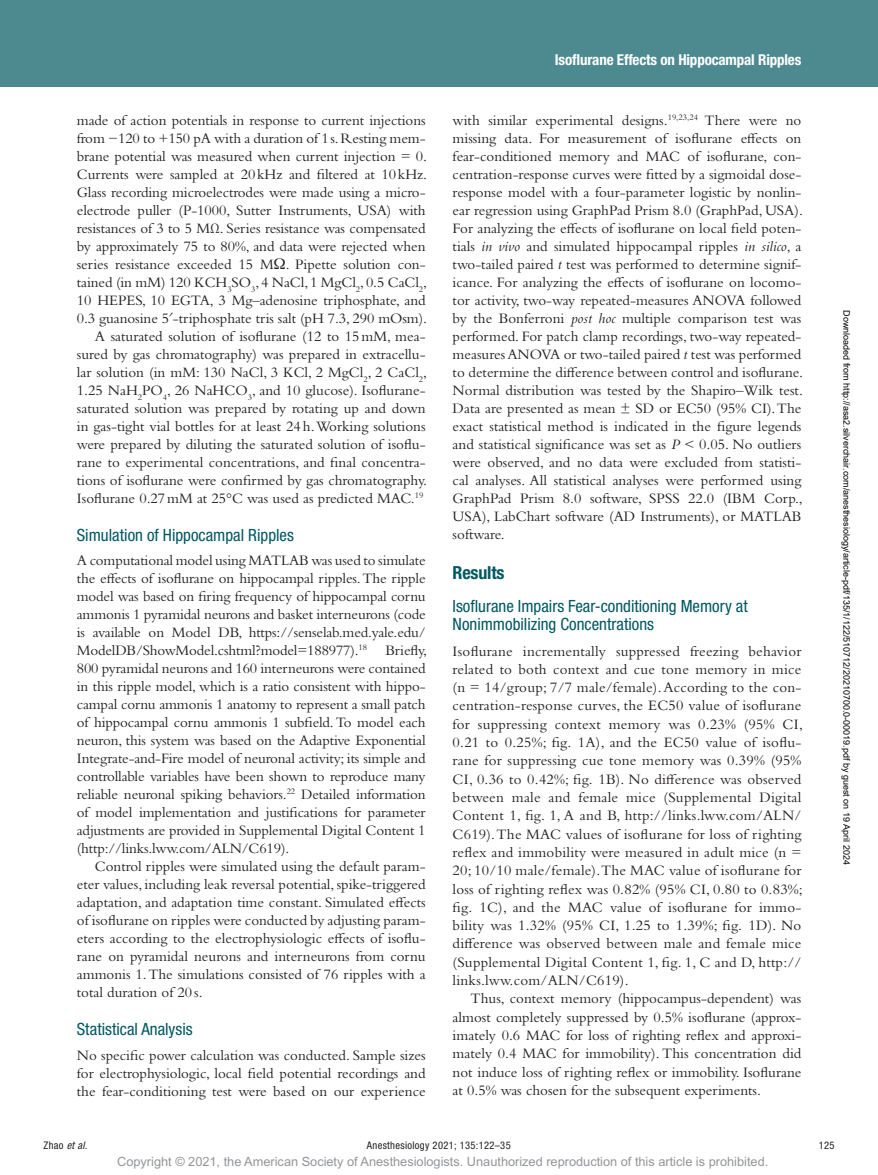
<style>
.page{position:relative;width:878px;height:1175px;background:#fff}
.page>*{position:absolute;margin:0;border:0;box-sizing:border-box;transform-origin:0 0}
.t1{font:700 condensed 18px "Helvetica Neue LT Std";color:#005861}
.t2{font:condensed 16.8px/18px "Helvetica Neue LT Std";color:#005861}
.t3{font:15px/18px "Bembo Std";color:#231f20;text-align:justify}
.t4{font:700 condensed 15px "Helvetica Neue LT Std";letter-spacing:-.01em;color:#fff}
.t5{font:12.75px "Arial MT Std";color:#939598}
.t6{font:condensed 10.5px "Helvetica Neue LT Std";letter-spacing:.03em;color:#231f20}
.t7{font:italic condensed 10.5px "Helvetica Neue LT Std";color:#231f20}
.t8{font:9px "Arial";color:#000}
.s1{font-family:"Gandhari Unicode"}
.s2{font-style:italic}
.s3{font-style:normal}
</style>
<div class="page">
<div style="left:0;top:0;width:878px;height:86px;background:#4d8a90"></div>
<p class="t3" style="left:77px;top:111px;width:352px;text-align:right">made of action potentials in response to current injections from −120 to +150 pA with a duration of 1s. Resting mem&shy;brane potential was measured when current injection = 0.<br>Currents were sampled at 20kHz and filtered at 10kHz.<br>Glass recording microelectrodes were made using a micro&shy;electrode puller (P-1000, Sutter Instruments, USA) with resistances of 3 to 5 MΩ. Series resistance was compensated by approximately 75 to 80%, and data were rejected when series resistance exceeded 15 M<span class="s1">Ω</span>. Pipette solution con&shy;tained (in mM) 120 KCH<sub>3</sub>SO<sub>3</sub>, 4 NaCl, 1 MgCl<sub>2</sub>, 0.5 CaCl<sub>2</sub>, 10 HEPES, 10 EGTA, 3 Mg–adenosine triphosphate, and 0.3 guanosine 5<span class="s1">′</span>-triphosphate tris salt (pH 7.3, 290 mOsm).<br>A saturated solution of isoflurane (12 to 15mM, mea&shy;sured by gas chromatography) was prepared in extracellu&shy;lar solution (in mM: 130 NaCl, 3 KCl, 2 MgCl<sub>2</sub>, 2 CaCl<sub>2</sub>, 1.25 NaH<sub>2</sub>PO<sub>4</sub>, 26 NaHCO<sub>3</sub>, and 10 glucose). Isoflurane&shy;saturated solution was prepared by rotating up and down in gas-tight vial bottles for at least 24h. Working solutions were prepared by diluting the saturated solution of isoflu&shy;rane to experimental concentrations, and final concentra&shy;tions of isoflurane were confirmed by gas chromatography.<br>Isoflurane 0.27mM at 25°C was used as predicted MAC.<sup>19</sup></p>
<p class="t2" style="left:77px;top:525px;width:218px">Simulation of Hippocampal Ripples</p>
<p class="t3" style="left:77px;top:551px;width:352px">A computational model using MATLAB was used to simulate the effects of isoflurane on hippocampal ripples. The ripple model was based on firing frequency of hippocampal cornu ammonis 1 pyramidal neurons and basket interneurons (code is available on Model DB, https://senselab.med.yale.edu/ ModelDB/ShowModel.cshtml?model=188977).<sup>18</sup> Briefly, 800 pyramidal neurons and 160 interneurons were contained in this ripple model, which is a ratio consistent with hippo&shy;campal cornu ammonis 1 anatomy to represent a small patch of hippocampal cornu ammonis 1 subfield. To model each neuron, this system was based on the Adaptive Exponential Integrate-and-Fire model of neuronal activity; its simple and controllable variables have been shown to reproduce many reliable neuronal spiking behaviors.<sup>22</sup> Detailed information of model implementation and justifications for parameter adjustments are provided in Supplemental Digital Content 1 (http://links.lww.com/ALN/C619).</p>
<p class="t3" style="left:77px;top:857px;width:350px;text-indent:18px">Control ripples were simulated using the default param&shy;eter values, including leak reversal potential, spike-triggered adaptation, and adaptation time constant. Simulated effects of isoflurane on ripples were conducted by adjusting param&shy;eters according to the electrophysiologic effects of isoflu&shy;rane on pyramidal neurons and interneurons from cornu ammonis 1. The simulations consisted of 76 ripples with a total duration of 20 s.</p>
<p class="t2" style="left:77px;top:1019px;width:117px">Statistical Analysis</p>
<p class="t3" style="left:77px;top:1045px;width:350px">No specific power calculation was conducted. Sample sizes for electrophysiologic, local field potential recordings and the fear-conditioning test were based on our experience</p>
<p class="t4" style="left:555px;top:51px;width:248px">Isoflurane Effects on Hippocampal Ripples</p>
<p class="t3" style="left:452px;top:111px;width:352px">with similar experimental designs.<sup>19,23,24</sup> There were no missing data. For measurement of isoflurane effects on fear-conditioned memory and MAC of isoflurane, con&shy;centration-response curves were fitted by a sigmoidal dose&shy;response model with a four-parameter logistic by nonlin&shy;ear regression using GraphPad Prism 8.0 (GraphPad, USA).<br>For analyzing the effects of isoflurane on local field poten&shy;tials <span class="s2">in vivo</span> and simulated hippocampal ripples <span class="s2">in silico</span>, a two-tailed paired <span class="s2">t</span> test was performed to determine signif&shy;icance. For analyzing the effects of isoflurane on locomo&shy;tor activity, two-way repeated-measures ANOVA followed by the Bonferroni <span class="s2">post hoc</span> multiple comparison test was performed. For patch clamp recordings, two-way repeated&shy;measures ANOVA or two-tailed paired <span class="s2">t</span> test was performed to determine the difference between control and isoflurane.<br>Normal distribution was tested by the Shapiro–Wilk test.<br>Data are presented as mean ± SD or EC50 (95% CI). The exact statistical method is indicated in the figure legends and statistical significance was set as <span class="s2">P</span> &lt; 0.05. No outliers were observed, and no data were excluded from statisti&shy;cal analyses. All statistical analyses were performed using GraphPad Prism 8.0 software, SPSS 22.0 (IBM Corp., USA), LabChart software (AD Instruments), or MATLAB software.</p>
<p class="t1" style="left:452px;top:561px;width:53px">Results</p>
<p class="t2" style="left:452px;top:597px;width:297px">Isoflurane Impairs Fear-conditioning Memory at<br>Nonimmobilizing Concentrations</p>
<p class="t3" style="left:452px;top:641px;width:352px">Isoflurane incrementally suppressed freezing behavior related to both context and cue tone memory in mice (n = 14/group; 7/7 male/female). According to the con&shy;centration-response curves, the EC50 value of isoflurane for suppressing context memory was 0.23% (95% CI, 0.21 to 0.25%; fig. 1A), and the EC50 value of isoflu&shy;rane for suppressing cue tone memory was 0.39% (95% CI, 0.36 to 0.42%; fig. 1B). No difference was observed between male and female mice (Supplemental Digital Content 1, fig. 1, A and B, http://links.lww.com/ALN/ C619). The MAC values of isoflurane for loss of righting reflex and immobility were measured in adult mice (n = 20; 10/10 male/female). The MAC value of isoflurane for loss of righting reflex was 0.82% (95% CI, 0.80 to 0.83%; fig. 1C), and the MAC value of isoflurane for immo&shy;bility was 1.32% (95% CI, 1.25 to 1.39%; fig. 1D). No difference was observed between male and female mice (Supplemental Digital Content 1, fig. 1, C and D, http:// links.lww.com/ALN/C619).</p>
<p class="t3" style="left:452px;top:989px;width:350px;text-indent:18px">Thus, context memory (hippocampus-dependent) was almost completely suppressed by 0.5% isoflurane (approx&shy;imately 0.6 MAC for loss of righting reflex and approxi&shy;mately 0.4 MAC for immobility). This concentration did not induce loss of righting reflex or immobility. Isoflurane at 0.5% was chosen for the subsequent experiments.</p>
<p class="t8" style="left:850px;top:310px;width:556px;rotate:90deg">Downloaded from http://asa2.silverchair.com/anesthesiology/article-pdf/135/1/122/510712/20210700.0-00019.pdf by guest on 19 April 2024</p>
<p class="t7" style="left:44px;top:1139px;width:45px"><span class="s3">Zhao</span> et al.</p>
<p class="t6" style="left:367px;top:1139px;width:145px">Anesthesiology 2021; 135:122–35</p>
<p class="t6" style="left:818px;top:1139px;width:17px">125</p>
<p class="t5" style="left:117px;top:1154px;width:652px">Copyright © 2021, the American Society of Anesthesiologists. Unauthorized reproduction of this article is prohibited.</p>
</div>
